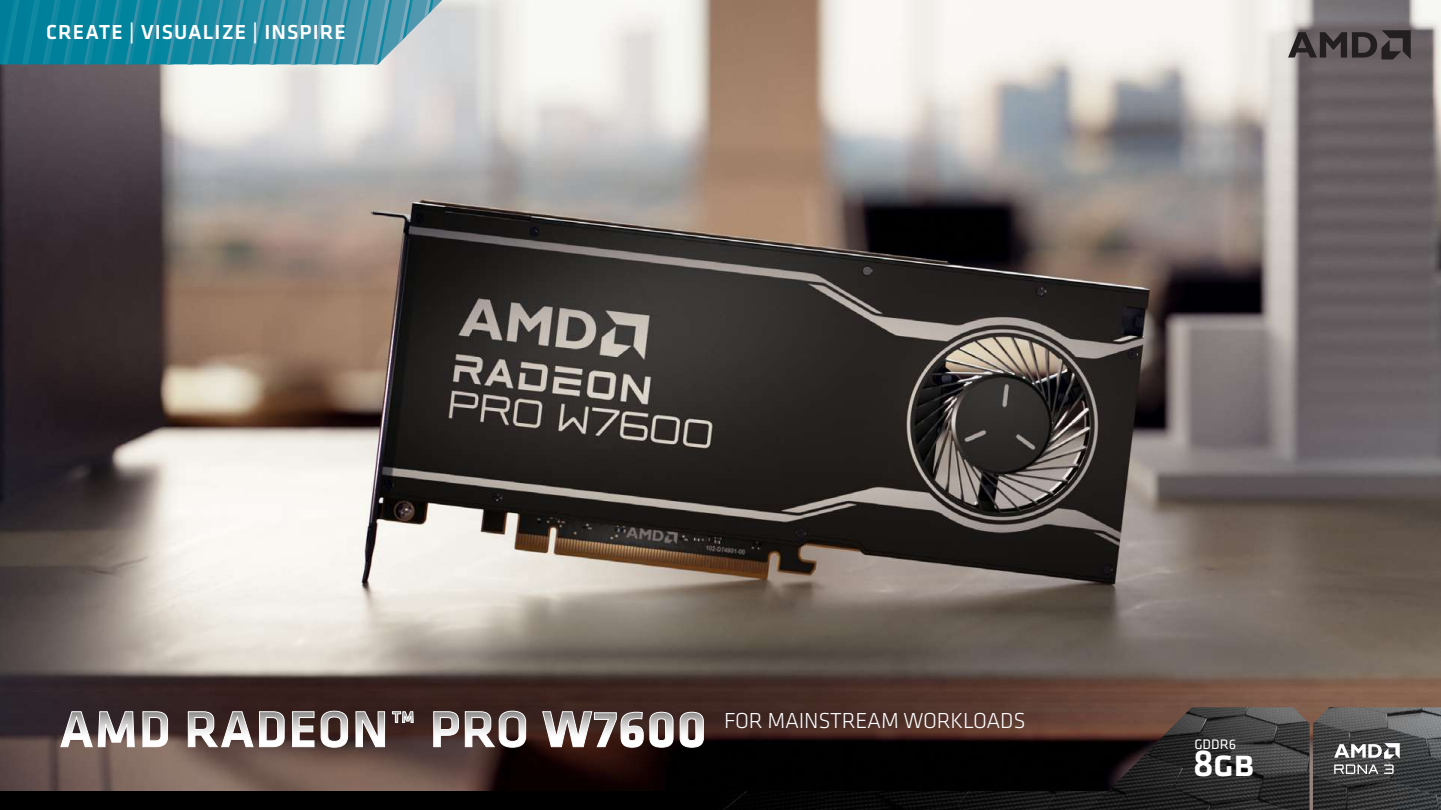
<style>
.page{position:relative;width:1441px;height:810px;background:#fff}
.page>*{position:absolute;margin:0;border:0;box-sizing:border-box;transform-origin:0 0}
.t1{font:500 52.5px "Klavika";letter-spacing:.025em;color:#fff}
.t2{font:500 39px "Klavika";color:#fff}
.t3{font:300 22.5px "Klavika";letter-spacing:-.01em;color:#fff}
.t4{font:500 21px "Klavika";letter-spacing:.05em;color:#fff}
.t5{font:14.25px "Klavika";color:#fff}
.s1{font-weight:700}
</style>
<div class="page">
<img style="left:0;top:0;width:1440px;height:810px">
<img style="left:1312px;top:707px;width:128px;height:103px">
<div style="left:0;top:792px;width:1154px;height:18px;background:#000"></div>
<img style="left:724px;top:792px;width:352px;height:18px">
<img style="left:1076px;top:707px;width:233px;height:103px">
<svg style="left:0;top:0;width:442px;height:64px;background:#2d90a8"></svg>
<svg style="left:1287px;top:30px;width:123px;height:29px;background:#4e4749"></svg>
<svg style="left:1333px;top:743px;width:66px;height:31px"></svg>
<svg style="left:60px;top:711px;width:75px;height:37px;background:#615354"></svg>
<svg style="left:142px;top:711px;width:26px;height:37px"></svg>
<svg style="left:187px;top:711px;width:98px;height:37px;background:#5a4746"></svg>
<svg style="left:292px;top:710px;width:56px;height:38px;background:#584543"></svg>
<svg style="left:355px;top:711px;width:30px;height:37px"></svg>
<svg style="left:391px;top:711px;width:23px;height:12px"></svg>
<svg style="left:433px;top:710px;width:93px;height:38px;background:#574441"></svg>
<svg style="left:541px;top:711px;width:163px;height:37px;background:#543d39"></svg>
<p class="t4" style="left:46px;top:18px;width:301px">CREATE | VISUALIZE | INSPIRE</p>
<h1 class="t1" style="left:60px;top:694px;width:648px">AMD RADEON™ PRO <span class="s1">W7600</span></h1>
<p class="t3" style="left:724px;top:707px;width:303px">FOR MAINSTREAM WORKLOADS</p>
<p class="t5" style="left:1194px;top:735px;width:43px">GDDR6</p>
<h2 class="t2" style="left:1192px;top:737px;width:63px">8gb</h2>
</div>
